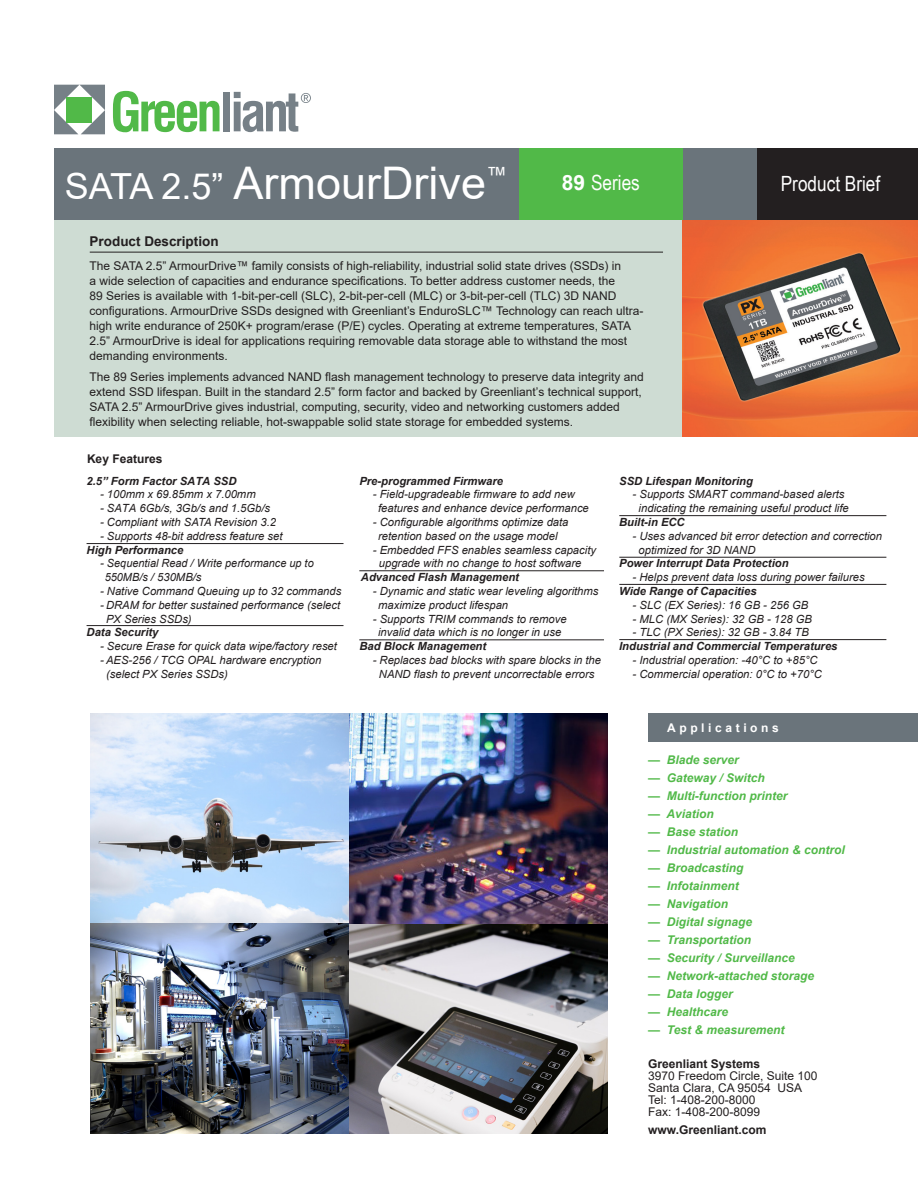
<style>
.page{position:relative;width:918px;height:1188px;background:#fff}
.page>*{position:absolute;margin:0;border:0;box-sizing:border-box;transform-origin:0 0}
.t1{font:45px "Arial";color:#fff}
.t2{font:21px "Arial Narrow";color:#fff}
.t3{font:700 13.5px "Arial";color:#231f20}
.t4{font:12px/15px "Arial";color:#231f20}
.t5{font:italic 700 12px "Arial";color:#51b948}
.t6{font:700 12px "Arial";color:#231f20}
.t7{font:700 12px "Arial";letter-spacing:.3em;color:#fff}
.t8{font:italic 11.25px/13.8px "Arial";color:#231f20}
.t9{font:italic 700 11.25px "Arial";color:#231f20}
.s1{font-size:36px}
.s2{font-family:"Arial";font-weight:700}
</style>
<div class="page">
<div style="left:54px;top:149px;width:629px;height:288px;background:#cedcd3"></div>
<div style="left:54px;top:148px;width:864px;height:72px;background:#6a747b"></div>
<div style="left:519px;top:148px;width:164px;height:72px;background:#51b948"></div>
<div style="left:648px;top:713px;width:270px;height:29px;background:#6a747b"></div>
<hr style="left:90px;top:252px;width:573px;height:1px;background:#231f20">
<div style="left:757px;top:148px;width:161px;height:72px;background:#231f20"></div>
<img style="left:90px;top:713px;width:518px;height:421px">
<hr style="left:87px;top:543px;width:257px;height:1px;background:#231f20">
<hr style="left:87px;top:625px;width:257px;height:1px;background:#231f20">
<hr style="left:619px;top:639px;width:267px;height:1px;background:#231f20">
<hr style="left:359px;top:640px;width:245px;height:1px;background:#231f20">
<hr style="left:619px;top:584px;width:267px;height:1px;background:#231f20">
<hr style="left:619px;top:557px;width:267px;height:1px;background:#231f20">
<svg style="left:54px;top:85px;width:51px;height:49px"></svg>
<div style="left:67px;top:97px;width:25px;height:26px;background:#51b948"></div>
<svg style="left:113px;top:91px;width:107px;height:41px"></svg>
<div style="left:223px;top:92px;width:7px;height:39px;background:#768087"></div>
<svg style="left:234px;top:92px;width:77px;height:40px"></svg>
<img style="left:683px;top:220px;width:235px;height:217px">
<hr style="left:619px;top:515px;width:267px;height:1px;background:#231f20">
<hr style="left:359px;top:571px;width:245px;height:1px;background:#231f20">
<h1 class="t1" style="left:65px;top:152px;width:444px"><span class="s1">SATA 2.5”</span> ArmourDrive<sup>™</sup></h1>
<h2 class="t2" style="left:562px;top:167px;width:79px"><span class="s2">89</span> Series</h2>
<p class="t3" style="left:90px;top:232px;width:131px">Product Description</p>
<p class="t4" style="left:90px;top:258px;width:555px">The SATA 2.5” ArmourDrive™ family consists of high-reliability, industrial solid state drives (SSDs) in<br>a wide selection of capacities and endurance specifications. To better address customer needs, the<br>89 Series is available with 1-bit-per-cell (SLC), 2-bit-per-cell (MLC) or 3-bit-per-cell (TLC) 3D NAND configurations. ArmourDrive SSDs designed with Greenliant’s EnduroSLC™ Technology can reach ultra&shy;high write endurance of 250K+ program/erase (P/E) cycles. Operating at extreme temperatures, SATA 2.5” ArmourDrive is ideal for applications requiring removable data storage able to withstand the most demanding environments.</p>
<p class="t4" style="left:90px;top:369px;width:556px">The 89 Series implements advanced NAND flash management technology to preserve data integrity and extend SSD lifespan. Built in the standard 2.5” form factor and backed by Greenliant’s technical support, SATA 2.5” ArmourDrive gives industrial, computing, security, video and networking customers added flexibility when selecting reliable, hot-swappable solid state storage for embedded systems.</p>
<p class="t6" style="left:87px;top:451px;width:77px">Key Features</p>
<h2 class="t2" style="left:781px;top:168px;width:101px">Product Brief</h2>
<p class="t9" style="left:87px;top:473px;width:152px">2.5” Form Factor SATA SSD</p>
<p class="t8" style="left:100px;top:488px;width:157px">- 100mm x 69.85mm x 7.00mm</p>
<p class="t8" style="left:100px;top:501px;width:172px">- SATA 6Gb/s, 3Gb/s and 1.5Gb/s</p>
<p class="t8" style="left:100px;top:515px;width:178px">- Compliant with SATA Revision 3.2</p>
<p class="t8" style="left:100px;top:529px;width:184px">- Supports 48-bit address feature set</p>
<p class="t9" style="left:87px;top:542px;width:98px">High Performance</p>
<p class="t8" style="left:105px;top:557px;width:210px;text-indent:-5px">- Sequential Read / Write performance up to<br>550MB/s / 530MB/s</p>
<p class="t8" style="left:100px;top:584px;width:243px">- Native Command Queuing up to 32 commands</p>
<p class="t8" style="left:106px;top:598px;width:236px;text-indent:-6px">- DRAM for better sustained performance (select<br>PX Series SSDs)</p>
<p class="t9" style="left:87px;top:625px;width:73px">Data Security</p>
<p class="t8" style="left:100px;top:639px;width:238px">- Secure Erase for quick data wipe/factory reset</p>
<p class="t8" style="left:106px;top:653px;width:217px;text-indent:-6px">- AES-256 / TCG OPAL hardware encryption (select PX Series SSDs)</p>
<p class="t9" style="left:359px;top:473px;width:145px">Pre-programmed Firmware</p>
<p class="t8" style="left:378px;top:488px;width:212px;text-indent:-5px">- Field-upgradeable firmware to add new features and enhance device performance</p>
<p class="t8" style="left:373px;top:515px;width:197px;text-align:center">- Configurable algorithms optimize data retention based on the usage model</p>
<p class="t8" style="left:379px;top:543px;width:219px;text-indent:-6px">- Embedded FFS enables seamless capacity upgrade with no change to host software</p>
<p class="t9" style="left:361px;top:570px;width:160px">Advanced Flash Management</p>
<p class="t8" style="left:378px;top:584px;width:222px;text-indent:-5px">- Dynamic and static wear leveling algorithms maximize product lifespan</p>
<p class="t8" style="left:373px;top:612px;width:195px;text-align:center">- Supports TRIM commands to remove invalid data which is no longer in use</p>
<p class="t9" style="left:359px;top:639px;width:128px">Bad Block Management</p>
<p class="t8" style="left:373px;top:653px;width:230px;text-align:center">- Replaces bad blocks with spare blocks in the<br>NAND flash to prevent uncorrectable errors</p>
<p class="t9" style="left:619px;top:473px;width:135px">SSD Lifespan Monitoring</p>
<p class="t8" style="left:633px;top:488px;width:218px;text-align:center">- Supports SMART command-based alerts indicating the remaining useful product life</p>
<p class="t9" style="left:619px;top:515px;width:67px">Built-in ECC</p>
<p class="t8" style="left:639px;top:529px;width:245px;text-indent:-6px">- Uses advanced bit error detection and correction optimized for 3D NAND</p>
<p class="t9" style="left:619px;top:556px;width:171px">Power Interrupt Data Protection</p>
<p class="t8" style="left:633px;top:571px;width:233px">- Helps prevent data loss during power failures</p>
<p class="t9" style="left:619px;top:584px;width:139px">Wide Range of Capacities</p>
<p class="t8" style="left:633px;top:598px;width:177px">- SLC (EX Series): 16 GB - 256 GB</p>
<p class="t8" style="left:633px;top:612px;width:181px">- MLC (MX Series): 32 GB - 128 GB</p>
<p class="t8" style="left:633px;top:626px;width:178px">- TLC (PX Series): 32 GB - 3.84 TB</p>
<p class="t9" style="left:619px;top:639px;width:220px">Industrial and Commercial Temperatures</p>
<p class="t8" style="left:633px;top:653px;width:187px">- Industrial operation: -40°C to +85°C</p>
<p class="t8" style="left:633px;top:667px;width:191px">- Commercial operation: 0°C to +70°C</p>
<p class="t7" style="left:667px;top:719px;width:113px">Applications</p>
<p class="t5" style="left:648px;top:752px;width:92px">— Blade server</p>
<p class="t5" style="left:648px;top:770px;width:118px">— Gateway / Switch</p>
<p class="t5" style="left:648px;top:788px;width:141px">— Multi-function printer</p>
<p class="t5" style="left:648px;top:806px;width:67px">— Aviation</p>
<p class="t5" style="left:648px;top:824px;width:92px">— Base station</p>
<p class="t5" style="left:648px;top:842px;width:198px">— Industrial automation &amp; control</p>
<p class="t5" style="left:648px;top:860px;width:97px">— Broadcasting</p>
<p class="t5" style="left:648px;top:878px;width:92px">— Infotainment</p>
<p class="t5" style="left:648px;top:896px;width:82px">— Navigation</p>
<p class="t5" style="left:648px;top:914px;width:106px">— Digital signage</p>
<p class="t5" style="left:648px;top:932px;width:105px">— Transportation</p>
<p class="t5" style="left:648px;top:950px;width:148px">— Security / Surveillance</p>
<p class="t5" style="left:648px;top:968px;width:168px">— Network-attached storage</p>
<p class="t5" style="left:648px;top:986px;width:86px">— Data logger</p>
<p class="t5" style="left:648px;top:1004px;width:82px">— Healthcare</p>
<p class="t5" style="left:648px;top:1022px;width:138px">— Test &amp; measurement</p>
<p class="t6" style="left:648px;top:1055px;width:114px">Greenliant Systems</p>
<p class="t4" style="left:648px;top:1070px;width:171px;line-height:12px">3970 Freedom Circle, Suite 100<br>Santa Clara, CA 95054 USA<br>Tel: 1-408-200-8000<br>Fax: 1-408-200-8099</p>
<p class="t6" style="left:648px;top:1121px;width:120px">www.Greenliant.com</p>
</div>
